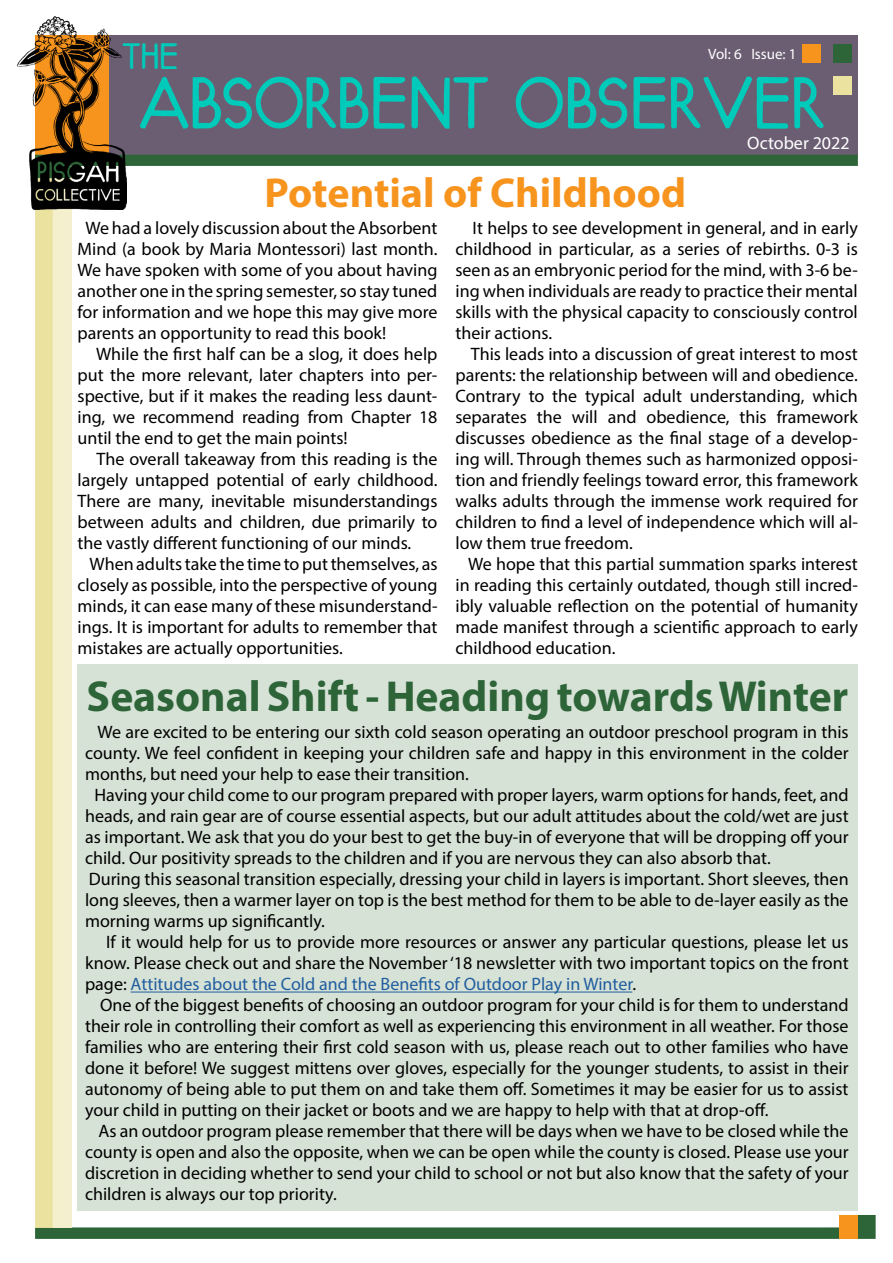
<style>
.page{position:relative;width:893px;height:1263px;background:#fff}
.page>*{position:absolute;margin:0;border:0;box-sizing:border-box;transform-origin:0 0}
.t1{font:90px "River Oak";color:#00cab9}
.t2{font:45px "River Oak";color:#00cab9}
.t3{font:700 43.5px "Myriad Pro";color:#2d6438}
.t4{font:700 42px "Myriad Pro";color:#f7941e}
.t5{font:18px/21px "Myriad Pro";color:#000;text-align:justify}
.t6{font:18px "Myriad Pro";color:#215e9e}
.t7{font:18px "Myriad Pro";color:#fff}
.t8{font:15px "Myriad Pro";color:#fff}
.s1{color:#000}
</style>
<div class="page">
<div style="left:109px;top:35px;width:749px;height:121px;background:#6b5e72"></div>
<svg style="left:35px;top:1215px;width:841px;height:24px"></svg>
<div style="left:35px;top:178px;width:36px;height:1050px;background:#ebe29f"></div>
<div style="left:53px;top:166px;width:19px;height:1062px;background:#f4efcd"></div>
<svg style="left:126px;top:155px;width:732px;height:23px"></svg>
<div style="left:833px;top:44px;width:19px;height:19px;background:#2d6438"></div>
<div style="left:833px;top:76px;width:19px;height:19px;background:#ebe29f"></div>
<div style="left:802px;top:44px;width:18px;height:19px;background:#f7941e"></div>
<div style="left:839px;top:1215px;width:19px;height:23px;background:#f7941e"></div>
<div style="left:78px;top:664px;width:780px;height:546px;background:#d7e2d7"></div>
<img style="left:17px;top:16px;width:109px;height:193px">
<hr style="left:131px;top:991px;width:501px;height:1px;background:#215e9e">
<h2 class="t2" style="left:122px;top:27px;width:58px">the</h2>
<p class="t8" style="left:708px;top:45px;width:90px">Vol: 6 Issue: 1</p>
<h1 class="t1" style="left:139px;top:45px;width:687px">Absorbent Observer</h1>
<p class="t7" style="left:747px;top:132px;width:104px">October 2022</p>
<h3 class="t4" style="left:265px;top:165px;width:423px">Potential of Childhood</h3>
<p class="t5" style="left:455px;top:217px;width:404px;text-indent:17px">It helps to see development in general, and in early childhood in particular, as a series of rebirths. 0-3 is seen as an embryonic period for the mind, with 3-6 be&shy;ing when individuals are ready to practice their mental skills with the physical capacity to consciously control their actions.</p>
<p class="t5" style="left:455px;top:343px;width:404px;text-indent:15px">This leads into a discussion of great interest to most parents: the relationship between will and obedience.<br>Contrary to the typical adult understanding, which separates the will and obedience, this framework discusses obedience as the final stage of a develop&shy;ing will. Through themes such as harmonized opposi&shy;tion and friendly feelings toward error, this framework walks adults through the immense work required for children to find a level of independence which will al&shy;low them true freedom.</p>
<p class="t5" style="left:455px;top:553px;width:404px;text-indent:13px">We hope that this partial summation sparks interest in reading this certainly outdated, though still incred&shy;ibly valuable reflection on the potential of humanity made manifest through a scientific approach to early childhood education.</p>
<h3 class="t3" style="left:87px;top:668px;width:763px">Seasonal Shift - Heading towards Winter</h3>
<p class="t5" style="left:98px;top:721px;width:753px">We are excited to be entering our sixth cold season operating an outdoor preschool program in this</p>
<p class="t5" style="left:85px;top:742px;width:765px">county. We feel confident in keeping your children safe and happy in this environment in the colder</p>
<p class="t5" style="left:85px;top:763px;width:385px">months, but need your help to ease their transition.</p>
<p class="t5" style="left:94px;top:784px;width:756px">Having your child come to our program prepared with proper layers, warm options for hands, feet, and</p>
<p class="t5" style="left:85px;top:805px;width:765px">heads, and rain gear are of course essential aspects, but our adult attitudes about the cold/wet are just</p>
<p class="t5" style="left:85px;top:826px;width:765px">as important. We ask that you do your best to get the buy-in of everyone that will be dropping off your</p>
<p class="t5" style="left:85px;top:847px;width:687px">child. Our positivity spreads to the children and if you are nervous they can also absorb that.</p>
<p class="t5" style="left:89px;top:868px;width:761px">During this seasonal transition especially, dressing your child in layers is important. Short sleeves, then</p>
<p class="t5" style="left:85px;top:889px;width:765px">long sleeves, then a warmer layer on top is the best method for them to be able to de-layer easily as the</p>
<p class="t5" style="left:85px;top:910px;width:241px">morning warms up significantly.</p>
<p class="t5" style="left:106px;top:931px;width:744px">If it would help for us to provide more resources or answer any particular questions, please let us</p>
<p class="t5" style="left:85px;top:952px;width:765px">know. Please check out and share the November ‘18 newsletter with two important topics on the front</p>
<p class="t6" style="left:85px;top:973px;width:553px"><span class="s1">page:</span> Attitudes about the Cold and the Benefits of Outdoor Play in Winter<span class="s1">.</span></p>
<p class="t5" style="left:100px;top:994px;width:750px">One of the biggest benefits of choosing an outdoor program for your child is for them to understand</p>
<p class="t5" style="left:85px;top:1015px;width:765px">their role in controlling their comfort as well as experiencing this environment in all weather. For those</p>
<p class="t5" style="left:85px;top:1036px;width:765px">families who are entering their first cold season with us, please reach out to other families who have</p>
<p class="t5" style="left:85px;top:1057px;width:765px">done it before! We suggest mittens over gloves, especially for the younger students, to assist in their</p>
<p class="t5" style="left:85px;top:1078px;width:765px">autonomy of being able to put them on and take them off. Sometimes it may be easier for us to assist</p>
<p class="t5" style="left:85px;top:1099px;width:685px">your child in putting on their jacket or boots and we are happy to help with that at drop-off.</p>
<p class="t5" style="left:98px;top:1120px;width:752px">As an outdoor program please remember that there will be days when we have to be closed while the</p>
<p class="t5" style="left:85px;top:1141px;width:765px">county is open and also the opposite, when we can be open while the county is closed. Please use your</p>
<p class="t5" style="left:85px;top:1162px;width:765px">discretion in deciding whether to send your child to school or not but also know that the safety of your</p>
<p class="t5" style="left:85px;top:1183px;width:253px">children is always our top priority.</p>
<p class="t5" style="left:78px;top:217px;width:361px;text-indent:8px">We had a lovely discussion about the Absorbent Mind (a book by Maria Montessori) last month.<br>We have spoken with some of you about having another one in the spring semester, so stay tuned for information and we hope this may give more parents an opportunity to read this book!</p>
<p class="t5" style="left:78px;top:343px;width:361px;text-indent:19px">While the first half can be a slog, it does help put the more relevant, later chapters into per&shy;spective, but if it makes the reading less daunt&shy;ing, we recommend reading from Chapter 18 until the end to get the main points!</p>
<p class="t5" style="left:78px;top:448px;width:361px;text-indent:19px">The overall takeaway from this reading is the largely untapped potential of early childhood.<br>There are many, inevitable misunderstandings between adults and children, due primarily to the vastly different functioning of our minds.</p>
<p class="t5" style="left:78px;top:553px;width:361px;text-indent:12px">When adults take the time to put themselves, as closely as possible, into the perspective of young minds, it can ease many of these misunderstand&shy;ings. It is important for adults to remember that mistakes are actually opportunities.</p>
</div>
